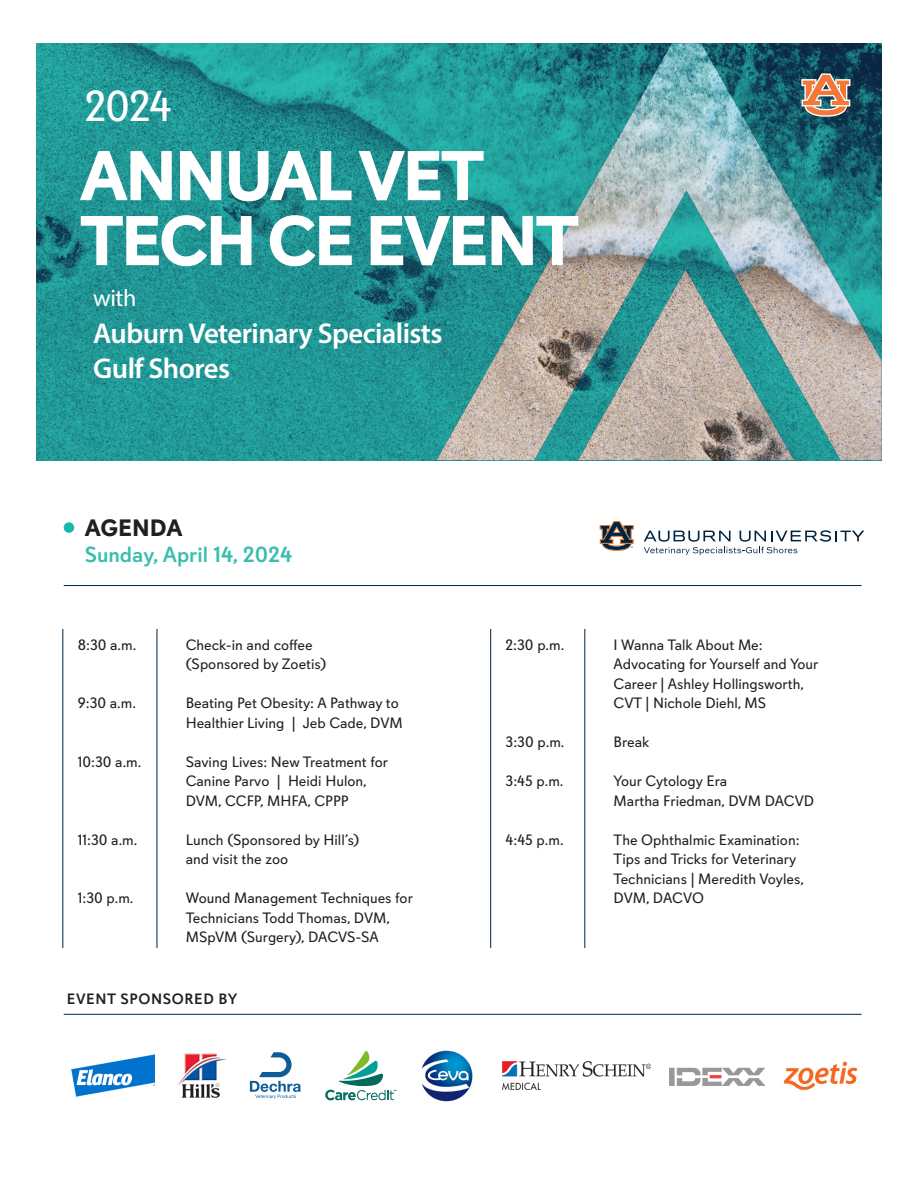
<style>
.page{position:relative;width:918px;height:1188px;background:#fff}
.page>*{position:absolute;margin:0;border:0;box-sizing:border-box;transform-origin:0 0}
.t1{font:700 70.2px/64.9px "Davis Sans";letter-spacing:-.04em;color:#fff}
.t2{font:43.2px "Davis Sans";color:#fff}
.t3{font:600 28.8px/34.5px "Myriad Pro";letter-spacing:-.02em;color:#fff}
.t4{font:24px "Myriad Pro";color:#fff}
.t5{font:700 23.7px "Davis Sans";color:#231f20}
.t6{font:500 21.9px "Davis Sans";color:#39beae}
.t7{font:15px/19.5px "Davis Sans";color:#231f20}
.t8{font:500 15px "Davis Sans";letter-spacing:.04em;color:#231f20}
</style>
<div class="page">
<hr style="left:490px;top:629px;width:1px;height:319px;background:#002340">
<hr style="left:63px;top:629px;width:1px;height:319px;background:#002340">
<hr style="left:585px;top:629px;width:1px;height:319px;background:#002340">
<hr style="left:157px;top:629px;width:1px;height:319px;background:#002340">
<hr style="left:64px;top:585px;width:798px;height:1px;background:#002340">
<hr style="left:64px;top:1014px;width:798px;height:1px;background:#002340">
<div style="left:64px;top:522px;width:10px;height:11px;background:#15baac;border-radius:50%"></div>
<svg style="left:250px;top:1052px;width:51px;height:47px"></svg>
<img style="left:178px;top:1053px;width:48px;height:45px">
<img style="left:72px;top:1055px;width:83px;height:41px">
<svg style="left:325px;top:1051px;width:71px;height:50px"></svg>
<img style="left:36px;top:43px;width:401px;height:417px">
<img style="left:437px;top:43px;width:445px;height:417px">
<img style="left:578px;top:269px;width:216px;height:191px">
<svg style="left:801px;top:73px;width:49px;height:44px"></svg>
<img style="left:503px;top:1062px;width:148px;height:27px">
<img style="left:421px;top:1050px;width:52px;height:52px">
<img style="left:669px;top:1067px;width:95px;height:19px">
<svg style="left:600px;top:521px;width:34px;height:30px"></svg>
<svg style="left:644px;top:530px;width:220px;height:25px"></svg>
<img style="left:783px;top:1062px;width:75px;height:29px">
<p class="t2" style="left:84px;top:81px;width:89px">2024</p>
<p class="t1" style="left:80px;top:145px;width:501px">ANNUAL VET<br>TECH CE EVENT</p>
<p class="t4" style="left:93px;top:283px;width:45px">with</p>
<p class="t3" style="left:93px;top:315px;width:351px">Auburn Veterinary Specialists<br>Gulf Shores</p>
<p class="t5" style="left:85px;top:514px;width:99px">AGENDA</p>
<p class="t6" style="left:85px;top:541px;width:209px">Sunday, April 14, 2024</p>
<p class="t7" style="left:78px;top:635px;width:60px">8:30 a.m.</p>
<p class="t7" style="left:186px;top:635px;width:142px">Check-in and coffee (Sponsored by Zoetis)</p>
<p class="t7" style="left:78px;top:694px;width:60px">9:30 a.m.</p>
<p class="t7" style="left:186px;top:694px;width:219px">Beating Pet Obesity: A Pathway to<br>Healthier Living | Jeb Cade, DVM</p>
<p class="t7" style="left:78px;top:752px;width:65px">10:30 a.m.</p>
<p class="t7" style="left:186px;top:752px;width:204px">Saving Lives: New Treatment for<br>Canine Parvo | Heidi Hulon,<br>DVM, CCFP, MHFA, CPPP</p>
<p class="t7" style="left:78px;top:830px;width:61px">11:30 a.m.</p>
<p class="t7" style="left:186px;top:830px;width:175px">Lunch (Sponsored by Hill’s) and visit the zoo</p>
<p class="t7" style="left:78px;top:889px;width:57px">1:30 p.m.</p>
<p class="t7" style="left:186px;top:889px;width:229px">Wound Management Techniques for<br>Technicians Todd Thomas, DVM,<br>MSpVM (Surgery), DACVS-SA</p>
<p class="t8" style="left:67px;top:990px;width:172px">EVENT SPONSORED BY</p>
<p class="t7" style="left:506px;top:635px;width:60px">2:30 p.m.</p>
<p class="t7" style="left:614px;top:635px;width:151px">I Wanna Talk About Me:</p>
<p class="t7" style="left:614px;top:655px;width:206px">Advocating for Yourself and Your<br>Career | Ashley Hollingsworth,<br>CVT | Nichole Diehl, MS</p>
<p class="t7" style="left:506px;top:733px;width:60px">3:30 p.m.</p>
<p class="t7" style="left:614px;top:733px;width:37px">Break</p>
<p class="t7" style="left:506px;top:772px;width:59px">3:45 p.m.</p>
<p class="t7" style="left:614px;top:772px;width:115px">Your Cytology Era</p>
<p class="t7" style="left:614px;top:791px;width:202px">Martha Friedman, DVM DACVD</p>
<p class="t7" style="left:506px;top:830px;width:60px">4:45 p.m.</p>
<p class="t7" style="left:614px;top:830px;width:192px">The Ophthalmic Examination:<br>Tips and Tricks for Veterinary<br>Technicians | Meredith Voyles,<br>DVM, DACVO</p>
</div>
